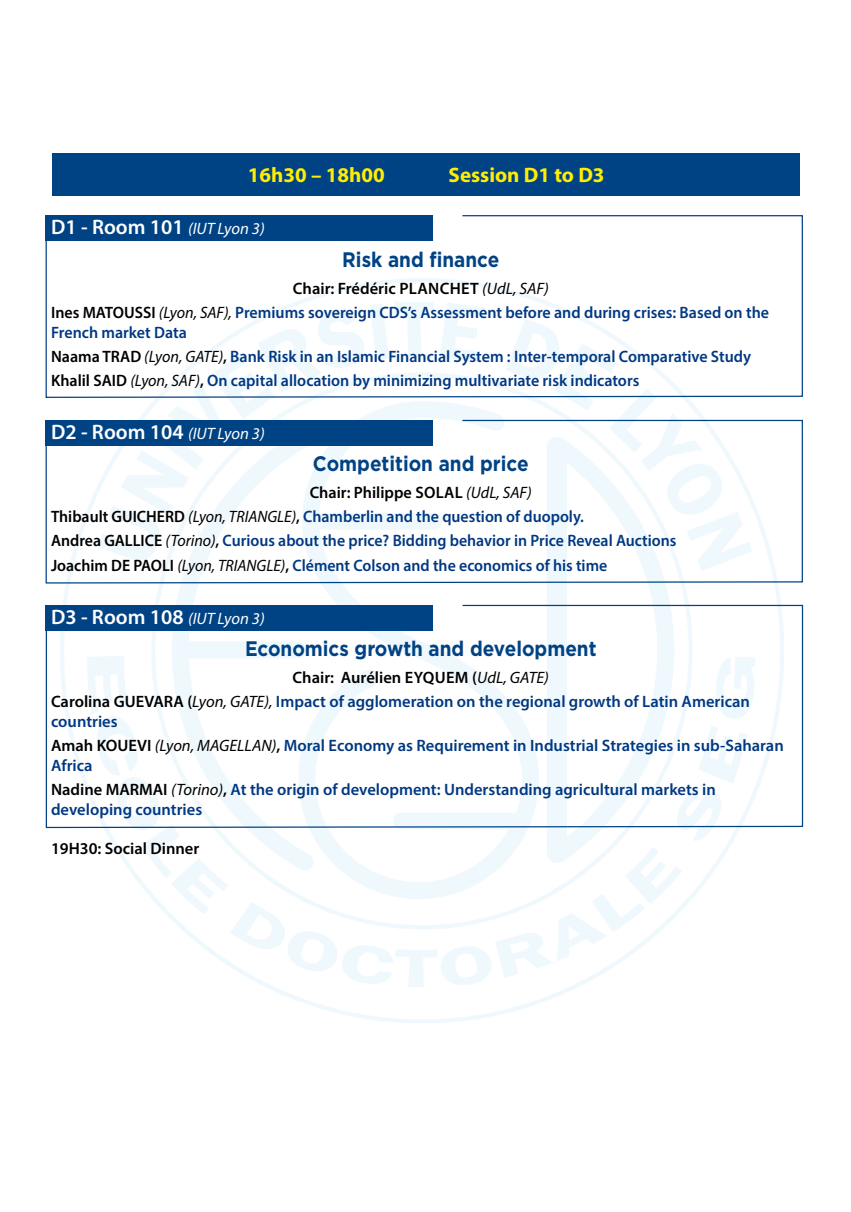
<style>
.page{position:relative;width:851px;height:1212px;background:#fff}
.page>*{position:absolute;margin:0;border:0;box-sizing:border-box;transform-origin:0 0}
.t1{font:700 21px "Gotham";color:#004384;scale:.9 1}
.t2{font:600 21px "Myriad Pro";color:#fff}
.t3{font:700 21px "Myriad Pro";color:#ffed00}
.t4{font:600 16.5px/24px "Myriad Pro";color:#003882}
.t5{font:600 16.5px/24px "Myriad Pro";color:#003882;scale:.96 1}
.t6{font:600 16.5px "Myriad Pro";color:#000}
.s1{font-weight:400;font-style:italic;font-size:16.5px}
.s2{color:#000}
.s3{font-weight:400;font-style:italic;color:#000}
</style>
<div class="page">
<svg style="left:45px;top:215px;width:758px;height:184px"></svg>
<div style="left:46px;top:215px;width:386px;height:25px;background:#004384"></div>
<svg style="left:45px;top:419px;width:758px;height:165px"></svg>
<div style="left:46px;top:420px;width:386px;height:25px;background:#004384"></div>
<svg style="left:45px;top:604px;width:758px;height:225px"></svg>
<div style="left:46px;top:605px;width:387px;height:25px;background:#004384"></div>
<div style="left:53px;top:153px;width:746px;height:43px;background:#004384"></div>
<p class="t3" style="left:248px;top:161px;width:138px">16h30 – 18h00</p>
<p class="t3" style="left:448px;top:161px;width:157px">Session D1 to D3</p>
<p class="t2" style="left:51px;top:214px;width:215px">D1 - Room 101 <span class="s1">(IUT Lyon 3)</span></p>
<p class="t1" style="left:342px;top:247px;width:176px">Risk and finance</p>
<p class="t4" style="left:51px;top:276px;width:719px;text-indent:242px"><span class="s2">chair: Frédéric Planchet</span> <span class="s3">(UdL, SAF)<br></span><span class="s2">Ines MATOUSSI</span> <span class="s3">(Lyon, SAF),</span> Premiums sovereign CDS’s Assessment before and during crises: Based on the</p>
<p class="t4" style="left:51px;top:319px;width:701px">French market Data<br><span class="s2">Naama TRAD</span> <span class="s3">(Lyon, GATE)</span><span class="s2">,</span> Bank Risk in an Islamic Financial System : Inter-temporal Comparative Study<br><span class="s2">Khalil SAID</span> <span class="s3">(Lyon, SAF)</span><span class="s2">,</span> On capital allocation by minimizing multivariate risk indicators</p>
<p class="t2" style="left:51px;top:419px;width:215px">D2 - Room 104 <span class="s1">(IUT Lyon 3)</span></p>
<p class="t1" style="left:313px;top:452px;width:241px">Competition and price</p>
<p class="t6" style="left:310px;top:482px;width:136px">Chair: Philippe Solal</p>
<p class="t5" style="left:51px;top:480px;width:653px;text-indent:415px"><span class="s3">(UdL, SAF)<br></span><span class="s2">Thibault GUICHERD</span> <span class="s3">(Lyon, TRIANGLE)</span><span class="s2">,</span> Chamberlin and the question of duopoly.<br><span class="s2">Andrea GALLICE</span> <span class="s3">(Torino)</span><span class="s2">,</span> Curious about the price? Bidding behavior in Price Reveal Auctions <span class="s2">Joachim DE PAOLI</span> <span class="s3">(Lyon, TRIANGLE)</span><span class="s2">,</span> Clément Colson and the economics of his time</p>
<p class="t2" style="left:51px;top:603px;width:215px">D3 - Room 108 <span class="s1">(IUT Lyon 3)</span></p>
<p class="t1" style="left:245px;top:637px;width:392px">Economics growth and development</p>
<p class="t6" style="left:292px;top:667px;width:154px">Chair: Aurélien Eyquem</p>
<p class="t4" style="left:51px;top:665px;width:700px;text-indent:421px"><span class="s2">(</span><span class="s3">UdL, GATE)<br></span><span class="s2">Carolina GUEVARA (</span><span class="s3">Lyon, GATE),</span> Impact of agglomeration on the regional growth of Latin American</p>
<p class="t4" style="left:51px;top:709px;width:734px">countries<br><span class="s2">Amah KOUEVI</span> <span class="s3">(Lyon, MAGELLAN)</span><span class="s2">,</span> Moral Economy as Requirement in Industrial Strategies in sub-Saharan</p>
<p class="t4" style="left:51px;top:753px;width:666px">Africa<br><span class="s2">Nadine MARMAI</span> <span class="s3">(Torino)</span><span class="s2">,</span> At the origin of development: Understanding agricultural markets in</p>
<p class="t4" style="left:51px;top:797px;width:153px">developing countries</p>
<p class="t6" style="left:51px;top:838px;width:150px">19H30: Social Dinner</p>
</div>
